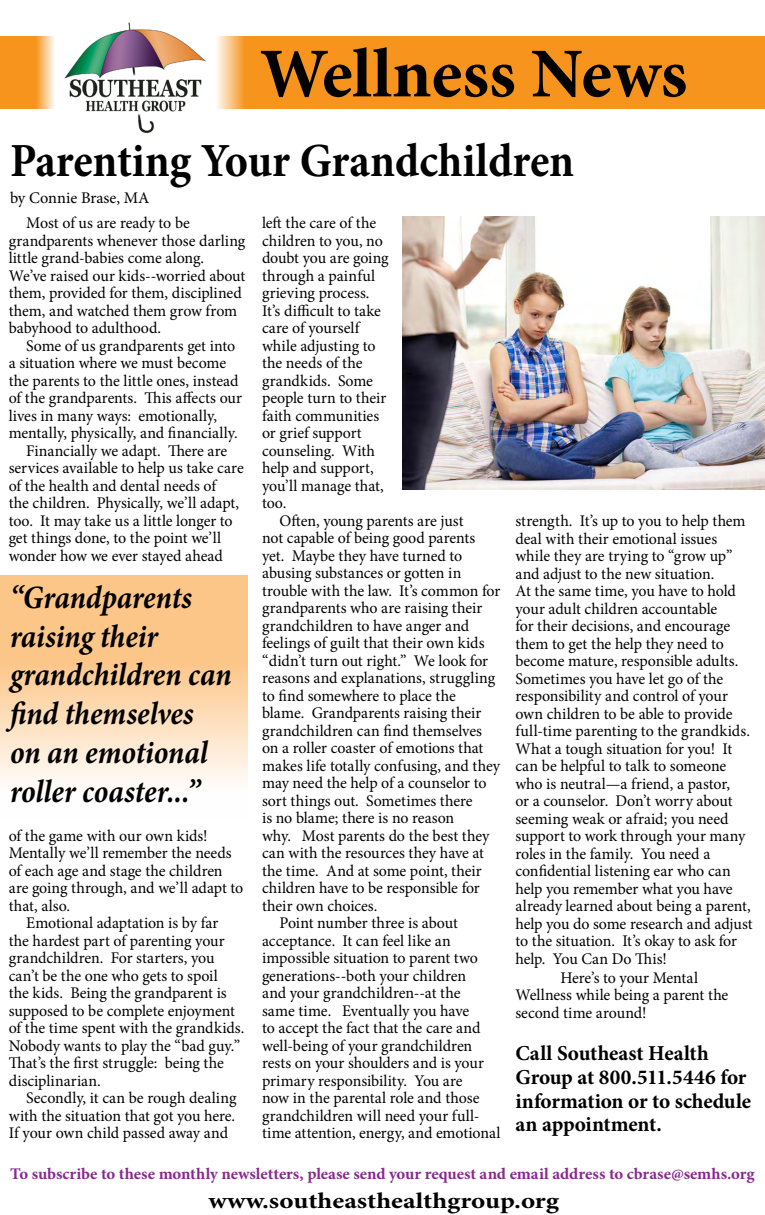
<style>
.page{position:relative;width:765px;height:1215px;background:#fff}
.page>*{position:absolute;margin:0;border:0;box-sizing:border-box;transform-origin:0 0}
.t1{font:700 70px "Minion Pro";color:#000}
.t2{font:700 47.5px "Minion Pro";letter-spacing:-.005em;color:#000;scale:.93 1}
.t3{font:italic 700 32.5px/38.8px "Minion Pro";color:#000;scale:.91 1}
.t4{font:700 22.5px "Minion Pro";color:#000;scale:1.2 1}
.t5{font:700 21.25px/23.8px "Minion Pro";letter-spacing:-.01em;color:#000}
.t6{font:16.25px/17.5px "Minion Pro";letter-spacing:-.005em;color:#000}
.t7{font:700 16.25px "Minion Pro";letter-spacing:-.005em;color:#892890}
.t8{font:16.25px "Minion Pro";letter-spacing:.015em;color:#000}
</style>
<div class="page">
<svg style="left:0;top:576px;width:248px;height:207px;background:#fdd5a8"></svg>
<div style="left:215px;top:37px;width:550px;height:72px;background:#f7941e"></div>
<svg style="left:0;top:37px;width:54px;height:72px;background:#f8a441"></svg>
<img style="left:64px;top:23px;width:142px;height:111px">
<img style="left:402px;top:216px;width:363px;height:273px">
<h1 class="t1" style="left:260px;top:25px;width:429px">Wellness News</h1>
<h2 class="t2" style="left:10px;top:128px;width:608px">Parenting Your Grandchildren</h2>
<p class="t6" style="left:10px;top:189px;width:141px">by Connie Brase, MA</p>
<p class="t6" style="left:9px;top:214px;width:238px;text-indent:18px">Most of us are ready to be grandparents whenever those darling little grand-babies come along.<br>We’ve raised our kids--worried about them, provided for them, disciplined them, and watched them grow from babyhood to adulthood.</p>
<p class="t6" style="left:26px;top:337px;width:211px">Some of us grandparents get into</p>
<p class="t6" style="left:9px;top:354px;width:219px">a situation where we must become</p>
<p class="t6" style="left:9px;top:372px;width:231px">the parents to the little ones, instead</p>
<p class="t6" style="left:9px;top:389px;width:235px">of the grandparents. This affects our</p>
<p class="t6" style="left:9px;top:407px;width:210px">lives in many ways: emotionally,</p>
<p class="t6" style="left:9px;top:424px;width:230px">mentally, physically, and financially.</p>
<p class="t6" style="left:26px;top:442px;width:203px">Financially we adapt. There are</p>
<p class="t6" style="left:9px;top:459px;width:237px">services available to help us take care</p>
<p class="t6" style="left:9px;top:477px;width:209px">of the health and dental needs of</p>
<p class="t6" style="left:9px;top:494px;width:232px">the children. Physically, we’ll adapt,</p>
<p class="t6" style="left:9px;top:512px;width:225px">too. It may take us a little longer to</p>
<p class="t6" style="left:9px;top:529px;width:214px">get things done, to the point we’ll</p>
<p class="t6" style="left:9px;top:547px;width:216px">wonder how we ever stayed ahead</p>
<h3 class="t3" style="left:10px;top:578px;width:245px">“Grandparents raising their grandchildren can find themselves on an emotional roller coaster...”</h3>
<p class="t6" style="left:9px;top:827px;width:200px">of the game with our own kids!</p>
<p class="t6" style="left:9px;top:844px;width:224px">Mentally we’ll remember the needs</p>
<p class="t6" style="left:9px;top:862px;width:215px">of each age and stage the children</p>
<p class="t6" style="left:9px;top:879px;width:236px">are going through, and we’ll adapt to</p>
<p class="t6" style="left:9px;top:897px;width:63px">that, also.</p>
<p class="t6" style="left:26px;top:914px;width:194px">Emotional adaptation is by far</p>
<p class="t6" style="left:9px;top:932px;width:218px">the hardest part of parenting your</p>
<p class="t6" style="left:9px;top:949px;width:207px">grandchildren. For starters, you</p>
<p class="t6" style="left:9px;top:967px;width:211px">can’t be the one who gets to spoil</p>
<p class="t6" style="left:9px;top:984px;width:220px">the kids. Being the grandparent is</p>
<p class="t6" style="left:9px;top:1002px;width:228px">supposed to be complete enjoyment</p>
<p class="t6" style="left:9px;top:1019px;width:237px">of the time spent with the grandkids.</p>
<p class="t6" style="left:9px;top:1037px;width:233px">Nobody wants to play the “bad guy.”</p>
<p class="t6" style="left:9px;top:1054px;width:217px">That’s the first struggle: being the</p>
<p class="t6" style="left:9px;top:1072px;width:94px">disciplinarian.</p>
<p class="t6" style="left:26px;top:1089px;width:212px">Secondly, it can be rough dealing</p>
<p class="t6" style="left:9px;top:1107px;width:228px">with the situation that got you here.</p>
<p class="t6" style="left:9px;top:1124px;width:221px">If your own child passed away and</p>
<p class="t6" style="left:262px;top:214px;width:128px">left the care of the children to you, no doubt you are going through a painful grieving process.<br>It’s difficult to take care of yourself while adjusting to the needs of the grandkids. Some people turn to their faith communities or grief support counseling. With help and support, you’ll manage that, too.</p>
<p class="t6" style="left:280px;top:512px;width:186px">Often, young parents are just</p>
<p class="t6" style="left:262px;top:529px;width:215px">not capable of being good parents</p>
<p class="t6" style="left:262px;top:547px;width:202px">yet. Maybe they have turned to</p>
<p class="t6" style="left:262px;top:564px;width:201px">abusing substances or gotten in</p>
<p class="t6" style="left:262px;top:582px;width:240px">trouble with the law. It’s common for</p>
<p class="t6" style="left:262px;top:599px;width:222px">grandparents who are raising their</p>
<p class="t6" style="left:262px;top:617px;width:209px">grandchildren to have anger and</p>
<p class="t6" style="left:262px;top:634px;width:224px">feelings of guilt that their own kids</p>
<p class="t6" style="left:262px;top:652px;width:228px">“didn’t turn out right.” We look for</p>
<p class="t6" style="left:262px;top:669px;width:235px">reasons and explanations, struggling</p>
<p class="t6" style="left:262px;top:687px;width:195px">to find somewhere to place the</p>
<p class="t6" style="left:262px;top:704px;width:221px">blame. Grandparents raising their</p>
<p class="t6" style="left:262px;top:722px;width:221px">grandchildren can find themselves</p>
<p class="t6" style="left:262px;top:739px;width:223px">on a roller coaster of emotions that</p>
<p class="t6" style="left:262px;top:757px;width:240px">makes life totally confusing, and they</p>
<p class="t6" style="left:262px;top:774px;width:226px">may need the help of a counselor to</p>
<p class="t6" style="left:262px;top:792px;width:212px">sort things out. Sometimes there</p>
<p class="t6" style="left:262px;top:809px;width:194px">is no blame; there is no reason</p>
<p class="t6" style="left:262px;top:827px;width:229px">why. Most parents do the best they</p>
<p class="t6" style="left:262px;top:844px;width:224px">can with the resources they have at</p>
<p class="t6" style="left:262px;top:862px;width:221px">the time. And at some point, their</p>
<p class="t6" style="left:262px;top:879px;width:219px">children have to be responsible for</p>
<p class="t6" style="left:262px;top:897px;width:117px">their own choices.</p>
<p class="t6" style="left:280px;top:914px;width:180px">Point number three is about</p>
<p class="t6" style="left:262px;top:932px;width:190px">acceptance. It can feel like an</p>
<p class="t6" style="left:262px;top:949px;width:217px">impossible situation to parent two</p>
<p class="t6" style="left:262px;top:967px;width:206px">generations--both your children</p>
<p class="t6" style="left:262px;top:984px;width:200px">and your grandchildren--at the</p>
<p class="t6" style="left:262px;top:1002px;width:209px">same time. Eventually you have</p>
<p class="t6" style="left:262px;top:1019px;width:220px">to accept the fact that the care and</p>
<p class="t6" style="left:262px;top:1037px;width:212px">well-being of your grandchildren</p>
<p class="t6" style="left:262px;top:1054px;width:223px">rests on your shoulders and is your</p>
<p class="t6" style="left:262px;top:1072px;width:202px">primary responsibility. You are</p>
<p class="t6" style="left:262px;top:1089px;width:219px">now in the parental role and those</p>
<p class="t6" style="left:262px;top:1107px;width:219px">grandchildren will need your full-</p>
<p class="t6" style="left:262px;top:1124px;width:240px">time attention, energy, and emotional</p>
<p class="t6" style="left:515px;top:513px;width:232px">strength. It’s up to you to help them</p>
<p class="t6" style="left:515px;top:530px;width:203px">deal with their emotional issues</p>
<p class="t6" style="left:515px;top:548px;width:218px">while they are trying to “grow up”</p>
<p class="t6" style="left:515px;top:565px;width:200px">and adjust to the new situation.</p>
<p class="t6" style="left:515px;top:583px;width:222px">At the same time, you have to hold</p>
<p class="t6" style="left:515px;top:600px;width:203px">your adult children accountable</p>
<p class="t6" style="left:515px;top:618px;width:216px">for their decisions, and encourage</p>
<p class="t6" style="left:515px;top:635px;width:210px">them to get the help they need to</p>
<p class="t6" style="left:515px;top:653px;width:224px">become mature, responsible adults.</p>
<p class="t6" style="left:515px;top:670px;width:209px">Sometimes you have let go of the</p>
<p class="t6" style="left:515px;top:688px;width:214px">responsibility and control of your</p>
<p class="t6" style="left:515px;top:705px;width:219px">own children to be able to provide</p>
<p class="t8" style="left:515px;top:720px;width:236px">full-time parenting to the grandkids.</p>
<p class="t6" style="left:515px;top:740px;width:218px">What a tough situation for you! It</p>
<p class="t6" style="left:515px;top:758px;width:212px">can be helpful to talk to someone</p>
<p class="t6" style="left:515px;top:775px;width:216px">who is neutral—a friend, a pastor,</p>
<p class="t6" style="left:515px;top:793px;width:219px">or a counselor. Don’t worry about</p>
<p class="t6" style="left:515px;top:810px;width:215px">seeming weak or afraid; you need</p>
<p class="t6" style="left:515px;top:828px;width:232px">support to work through your many</p>
<p class="t6" style="left:515px;top:845px;width:196px">roles in the family. You need a</p>
<p class="t6" style="left:515px;top:863px;width:217px">confidential listening ear who can</p>
<p class="t6" style="left:515px;top:880px;width:219px">help you remember what you have</p>
<p class="t6" style="left:515px;top:898px;width:237px">already learned about being a parent,</p>
<p class="t6" style="left:515px;top:915px;width:239px">help you do some research and adjust</p>
<p class="t6" style="left:515px;top:933px;width:223px">to the situation. It’s okay to ask for</p>
<p class="t6" style="left:515px;top:950px;width:153px">help. You Can Do This!</p>
<p class="t6" style="left:560px;top:969px;width:139px">Here’s to your Mental</p>
<p class="t6" style="left:515px;top:986px;width:215px">Wellness while being a parent the</p>
<p class="t6" style="left:515px;top:1004px;width:133px">second time around!</p>
<h3 class="t5" style="left:515px;top:1041px;width:237px">Call Southeast Health<br>Group at 800.511.5446 for information or to schedule an appointment.</h3>
<p class="t7" style="left:10px;top:1162px;width:746px">To subscribe to these monthly newsletters, please send your request and email address to cbrase@semhs.org</p>
<h3 class="t4" style="left:208px;top:1184px;width:294px">www.southeasthealthgroup.org</h3>
</div>
